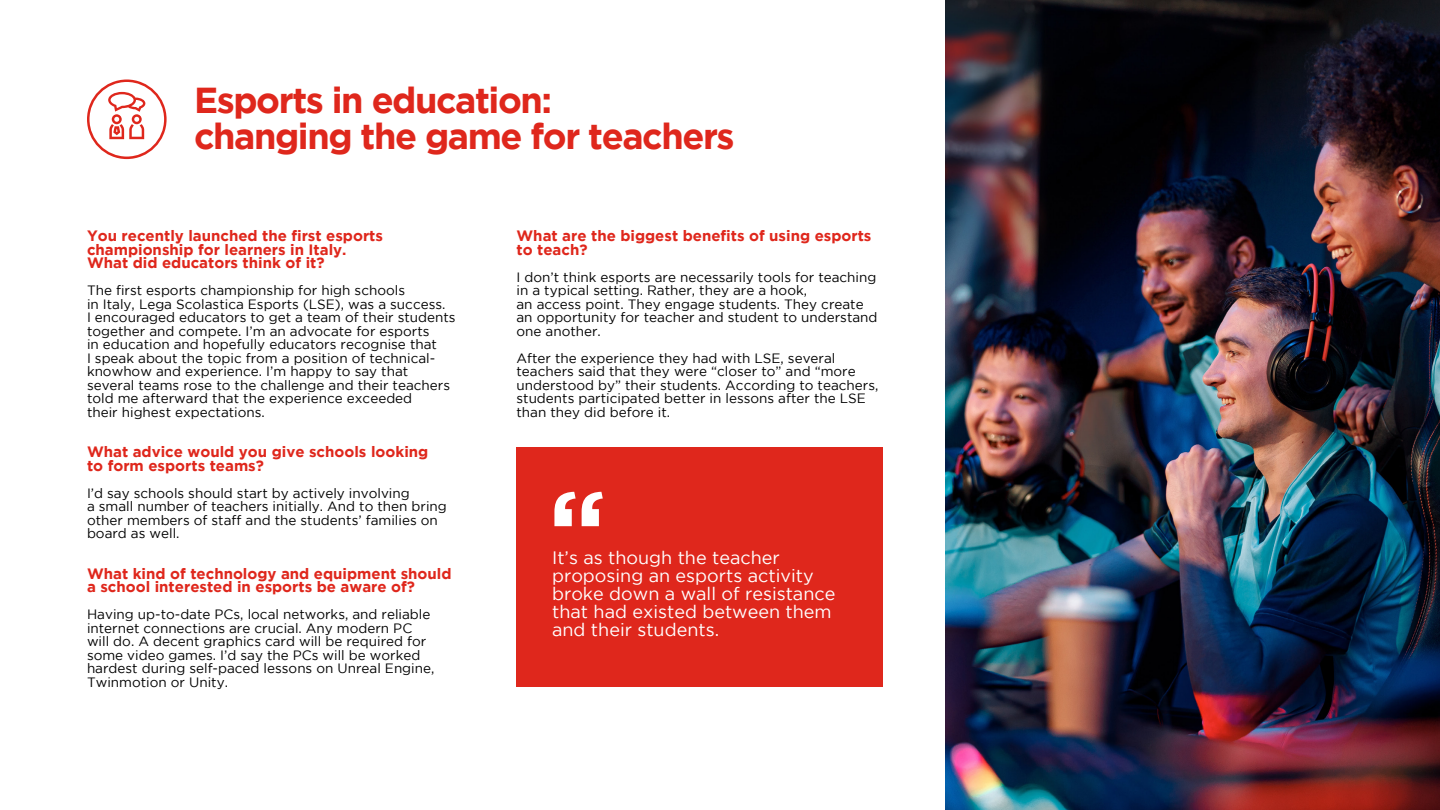
<style>
.page{position:relative;width:1440px;height:810px;background:#fff}
.page>*{position:absolute;margin:0;border:0;box-sizing:border-box;transform-origin:0 0}
.t1{font:700 106.88px "Gotham";color:#fff}
.t2{font:700 36px/36px "Gotham";letter-spacing:-.04em;color:#df271c}
.t3{font:18px/18px "Gotham";color:#fff}
.t4{font:700 15px/13.5px "Gotham";color:#df271c}
.t5{font:13.5px/13.5px "Gotham";color:#000}
</style>
<div class="page">
<div style="left:517px;top:447px;width:366px;height:239px;background:#df271c"></div>
<img style="left:946px;top:0;width:494px;height:810px">
<svg style="left:87px;top:80px;width:80px;height:79px"></svg>
<h2 class="t2" style="left:194px;top:82px;width:542px">Esports in education:<br>changing the game for teachers</h2>
<p class="t4" style="left:87px;top:229px;width:298px">You recently launched the first esports championship for learners in Italy.<br>What did educators think of it?</p>
<p class="t5" style="left:87px;top:283px;width:370px">The first esports championship for high schools<br>in Italy, Lega Scolastica Esports (LSE), was a success.<br>I encouraged educators to get a team of their students together and compete. I’m an advocate for esports<br>in education and hopefully educators recognise that<br>I speak about the topic from a position of technical&shy;knowhow and experience. I’m happy to say that several teams rose to the challenge and their teachers told me afterward that the experience exceeded<br>their highest expectations.</p>
<p class="t4" style="left:87px;top:445px;width:343px">What advice would you give schools looking to form esports teams?</p>
<p class="t5" style="left:87px;top:486px;width:361px">I’d say schools should start by actively involving<br>a small number of teachers initially. And to then bring other members of staff and the students’ families on board as well.</p>
<p class="t4" style="left:87px;top:566px;width:366px">What kind of technology and equipment should a school interested in esports be aware of?</p>
<p class="t5" style="left:87px;top:607px;width:349px">Having up-to-date PCs, local networks, and reliable internet connections are crucial. Any modern PC will do. A decent graphics card will be required for some video games. I’d say the PCs will be worked hardest during self-paced lessons on Unreal Engine, Twinmotion or Unity.</p>
<p class="t4" style="left:517px;top:229px;width:357px">What are the biggest benefits of using esports to teach?</p>
<p class="t5" style="left:517px;top:270px;width:363px">I don’t think esports are necessarily tools for teaching in a typical setting. Rather, they are a hook,<br>an access point. They engage students. They create an opportunity for teacher and student to understand one another.</p>
<p class="t5" style="left:517px;top:351px;width:363px">After the experience they had with LSE, several teachers said that they were “closer to” and “more understood by” their students. According to teachers, students participated better in lessons after the LSE than they did before it.</p>
<h1 class="t1" style="left:548px;top:468px;width:59px">“</h1>
<h3 class="t3" style="left:552px;top:548px;width:285px">It’s as though the teacher proposing an esports activity broke down a wall of resistance that had existed between them and their students.</h3>
</div>
